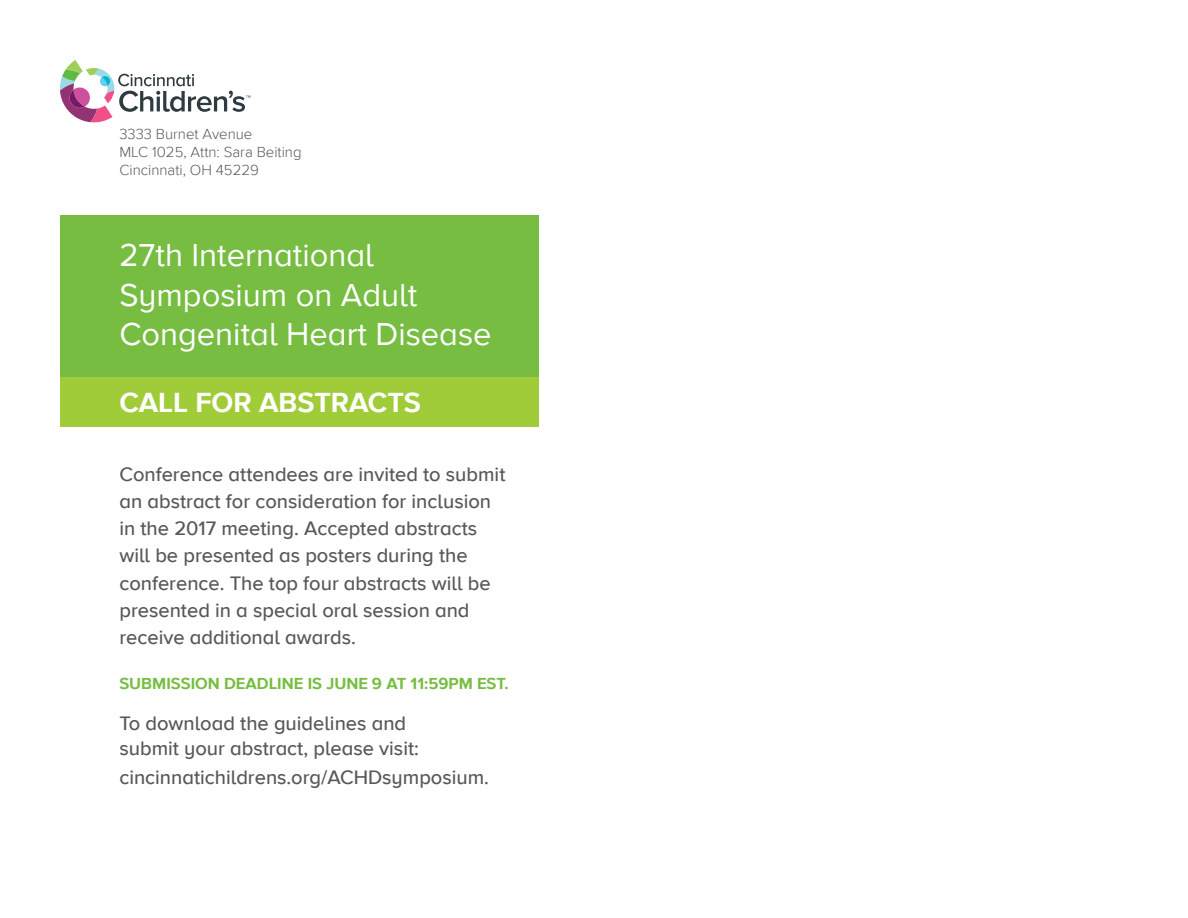
<style>
.page{position:relative;width:1188px;height:918px;background:#fff}
.page>*{position:absolute;margin:0;border:0;box-sizing:border-box;transform-origin:0 0}
.t1{font:32.7px/39.5px "Proxima Nova A";color:#fff}
.t2{font:700 28.5px "Proxima Nova A";color:#fff}
.t3{font:500 20.1px/27px "Proxima Nova A";color:#57585a}
.t4{font:700 16.5px "Proxima Nova A";color:#76bd42}
.t5{font:300 15px/18px "Proxima Nova";color:#57585a}
</style>
<div class="page">
<svg style="left:60px;top:60px;width:191px;height:62px"></svg>
<div style="left:60px;top:369px;width:479px;height:57px;background:#a1cc3a"></div>
<div style="left:60px;top:216px;width:479px;height:161px;background:#76bd42"></div>
<p class="t5" style="left:119px;top:126px;width:184px">3333 Burnet Avenue<br>MLC 1025, Attn: Sara Beiting<br>Cincinnati, OH 45229</p>
<h1 class="t1" style="left:119px;top:236px;width:374px">27th International<br>Symposium on Adult<br>Congenital Heart Disease</h1>
<h2 class="t2" style="left:119px;top:385px;width:303px">CALL FOR ABSTRACTS</h2>
<p class="t3" style="left:119px;top:462px;width:388px">Conference attendees are invited to submit an abstract for consideration for inclusion in the 2017 meeting. Accepted abstracts will be presented as posters during the conference. The top four abstracts will be presented in a special oral session and receive additional awards.</p>
<p class="t4" style="left:119px;top:674px;width:391px">SUBMISSION DEADLINE IS JUNE AT 11:59PM EST.</p>
<p class="t3" style="left:119px;top:710px;width:301px;line-height:25.8px">To download the guidelines and submit your abstract, please visit:</p>
<p class="t3" style="left:119px;top:764px;width:371px">cincinnatichildrens.org/ACHDsymposium.</p>
<p class="t4" style="left:372px;top:673px;width:12px">9</p>
</div>
